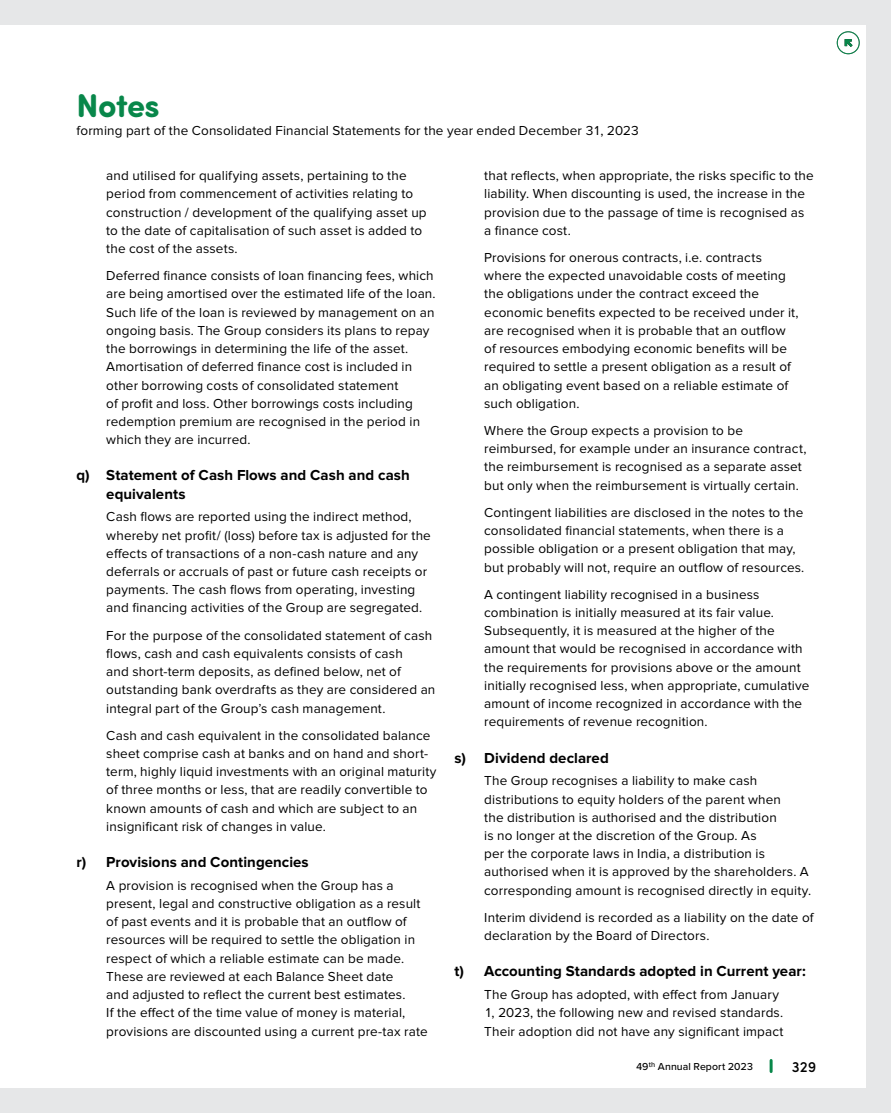
<style>
.page{position:relative;width:891px;height:1113px;background:#fff}
.page>*{position:absolute;margin:0;border:0;box-sizing:border-box;transform-origin:0 0}
.t1{font:700 33px "Sofia Pro Soft";letter-spacing:-.02em;color:#08874a}
.t2{font:700 15px/18.1px "Proxima Nova";letter-spacing:.005em;color:#000}
.t3{font:500 15px "Sofia Pro Soft";color:#000}
.t4{font:13.5px/18.1px "Proxima Nova";letter-spacing:.01em;color:#000}
.t5{font:500 10.5px "Proxima Nova";letter-spacing:.005em;color:#000}
</style>
<div class="page">
<div style="left:0;top:0;width:891px;height:1112px;background:#e6e7e8"></div>
<div style="left:0;top:25px;width:865px;height:1062px;background:#fff"></div>
<svg style="left:770px;top:1060px;width:3px;height:11px"></svg>
<div style="left:837px;top:32px;width:23px;height:22px;border:1px solid #08874a;border-radius:50%"></div>
<svg style="left:845px;top:39px;width:8px;height:8px"></svg>
<h1 class="t1" style="left:77px;top:81px;width:85px">Notes</h1>
<p class="t4" style="left:77px;top:122px;width:564px">forming part of the Consolidated Financial Statements for the year ended December 31, 2023</p>
<p class="t4" style="left:106px;top:167px;width:322px">and utilised for qualifying assets, pertaining to the period from commencement of activities relating to construction / development of the qualifying asset up to the date of capitalisation of such asset is added to the cost of the assets.</p>
<p class="t4" style="left:106px;top:267px;width:331px">Deferred finance consists of loan financing fees, which are being amortised over the estimated life of the loan.<br>Such life of the loan is reviewed by management on an ongoing basis. The Group considers its plans to repay the borrowings in determining the life of the asset.<br>Amortisation of deferred finance cost is included in other borrowing costs of consolidated statement<br>of profit and loss. Other borrowings costs including redemption premium are recognised in the period in which they are incurred.</p>
<p class="t2" style="left:106px;top:466px;width:305px;text-indent:-30px">q) Statement of Cash Flows and Cash and cash equivalents</p>
<p class="t4" style="left:106px;top:508px;width:326px">Cash flows are reported using the indirect method, whereby net profit/ (loss) before tax is adjusted for the effects of transactions of a non-cash nature and any deferrals or accruals of past or future cash receipts or payments. The cash flows from operating, investing and financing activities of the Group are segregated.</p>
<p class="t4" style="left:106px;top:626px;width:331px">For the purpose of the consolidated statement of cash flows, cash and cash equivalents consists of cash<br>and short-term deposits, as defined below, net of outstanding bank overdrafts as they are considered an integral part of the Group’s cash management.</p>
<p class="t4" style="left:106px;top:726px;width:332px">Cash and cash equivalent in the consolidated balance sheet comprise cash at banks and on hand and short&shy;term, highly liquid investments with an original maturity of three months or less, that are readily convertible to known amounts of cash and which are subject to an insignificant risk of changes in value.</p>
<p class="t2" style="left:77px;top:853px;width:234px">r) Provisions and Contingencies</p>
<p class="t4" style="left:106px;top:876px;width:323px">A provision is recognised when the Group has a present, legal and constructive obligation as a result of past events and it is probable that an outflow of resources will be required to settle the obligation in respect of which a reliable estimate can be made.<br>These are reviewed at each Balance Sheet date<br>and adjusted to reflect the current best estimates.<br>If the effect of the time value of money is material, provisions are discounted using a current pre-tax rate</p>
<p class="t4" style="left:484px;top:167px;width:331px">that reflects, when appropriate, the risks specific to the liability. When discounting is used, the increase in the provision due to the passage of time is recognised as a finance cost.</p>
<p class="t4" style="left:484px;top:249px;width:316px">Provisions for onerous contracts, i.e. contracts where the expected unavoidable costs of meeting the obligations under the contract exceed the economic benefits expected to be received under it, are recognised when it is probable that an outflow of resources embodying economic benefits will be required to settle a present obligation as a result of an obligating event based on a reliable estimate of such obligation.</p>
<p class="t4" style="left:484px;top:422px;width:324px">Where the Group expects a provision to be reimbursed, for example under an insurance contract, the reimbursement is recognised as a separate asset but only when the reimbursement is virtually certain.</p>
<p class="t4" style="left:484px;top:504px;width:322px">Contingent liabilities are disclosed in the notes to the consolidated financial statements, when there is a possible obligation or a present obligation that may, but probably will not, require an outflow of resources.</p>
<p class="t4" style="left:484px;top:585px;width:327px">A contingent liability recognised in a business combination is initially measured at its fair value.<br>Subsequently, it is measured at the higher of the amount that would be recognised in accordance with the requirements for provisions above or the amount initially recognised less, when appropriate, cumulative amount of income recognized in accordance with the requirements of revenue recognition.</p>
<p class="t2" style="left:454px;top:748px;width:156px">s) Dividend declared</p>
<p class="t4" style="left:484px;top:772px;width:328px">The Group recognises a liability to make cash distributions to equity holders of the parent when<br>the distribution is authorised and the distribution<br>is no longer at the discretion of the Group. As<br>per the corporate laws in India, a distribution is authorised when it is approved by the shareholders. A corresponding amount is recognised directly in equity.</p>
<p class="t4" style="left:484px;top:908px;width:331px">Interim dividend is recorded as a liability on the date of declaration by the Board of Directors.</p>
<p class="t2" style="left:454px;top:962px;width:353px">t) Accounting Standards adopted in Current year:</p>
<p class="t4" style="left:484px;top:986px;width:301px">The Group has adopted, with effect from January<br>1, 2023, the following new and revised standards.<br>Their adoption did not have any significant impact</p>
<p class="t5" style="left:636px;top:1058px;width:118px">49<sup>th</sup> Annual Report 2023</p>
<p class="t3" style="left:792px;top:1055px;width:26px">329</p>
</div>
